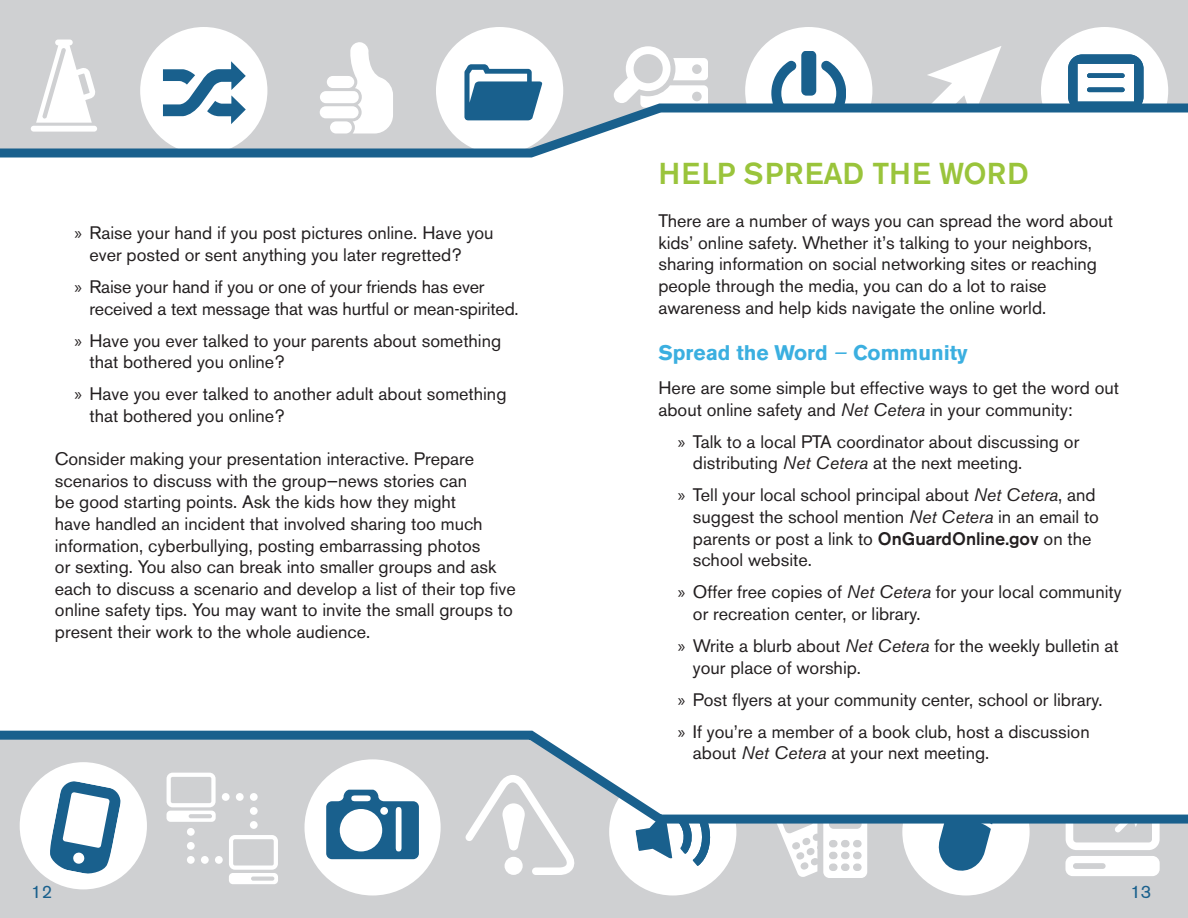
<style>
.page{position:relative;width:1188px;height:918px;background:#fff}
.page>*{position:absolute;margin:0;border:0;box-sizing:border-box;transform-origin:0 0}
.t1{font:500 30px "Akzidenz Grotesk BE";letter-spacing:.02em;color:#9ac43b}
.t2{font:700 21px "Akzidenz Grotesk BE";color:#3bafe0}
.t3{font:18px/21.6px "Akzidenz Grotesk BE";color:#231f20}
.t4{font:18px "Akzidenz Grotesk BE";color:#19608d}
.s1{font-family:"Myriad Pro"}
.s2{font-weight:400;font-style:italic}
.s3{font-style:italic}
.s4{font-weight:500}
</style>
<div class="page">
<div style="left:0;top:0;width:1188px;height:196px;background:#cfd0d2"></div>
<div style="left:0;top:736px;width:1188px;height:182px;background:#cfd0d2"></div>
<svg style="left:350px;top:42px;width:43px;height:57px"></svg>
<div style="left:320px;top:91px;width:39px;height:12px;background:#fff;border-radius:6px"></div>
<div style="left:327px;top:76px;width:27px;height:12px;background:#fff;border-radius:6px"></div>
<div style="left:140px;top:27px;width:127px;height:127px;background:#fff;border-radius:50%"></div>
<div style="left:436px;top:27px;width:127px;height:127px;background:#fff;border-radius:50%"></div>
<svg style="left:163px;top:61px;width:83px;height:38px"></svg>
<svg style="left:43px;top:40px;width:52px;height:59px"></svg>
<svg style="left:927px;top:46px;width:75px;height:53px"></svg>
<div style="left:745px;top:27px;width:127px;height:127px;background:#fff;border-radius:50%"></div>
<svg style="left:771px;top:51px;width:75px;height:48px"></svg>
<div style="left:1041px;top:27px;width:127px;height:127px;background:#fff;border-radius:50%"></div>
<svg style="left:1068px;top:54px;width:76px;height:45px"></svg>
<svg style="left:1065px;top:828px;width:95px;height:48px"></svg>
<svg style="left:779px;top:828px;width:38px;height:49px"></svg>
<svg style="left:823px;top:828px;width:44px;height:50px"></svg>
<div style="left:902px;top:768px;width:128px;height:128px;background:#fff;border-radius:50%"></div>
<svg style="left:938px;top:828px;width:53px;height:43px"></svg>
<div style="left:609px;top:768px;width:127px;height:128px;background:#fff;border-radius:50%"></div>
<svg style="left:635px;top:828px;width:76px;height:38px"></svg>
<svg style="left:465px;top:828px;width:110px;height:47px"></svg>
<div style="left:20px;top:762px;width:127px;height:127px;background:#fff;border-radius:50%"></div>
<svg style="left:229px;top:835px;width:49px;height:49px"></svg>
<div style="left:187px;top:828px;width:8px;height:8px;background:#fff;border-radius:50%"></div>
<div style="left:187px;top:842px;width:8px;height:8px;background:#fff;border-radius:50%"></div>
<div style="left:187px;top:856px;width:8px;height:8px;background:#fff;border-radius:50%"></div>
<div style="left:201px;top:856px;width:8px;height:8px;background:#fff;border-radius:50%"></div>
<div style="left:215px;top:856px;width:8px;height:8px;background:#fff;border-radius:50%"></div>
<svg style="left:50px;top:828px;width:72px;height:51px"></svg>
<div style="left:305px;top:759px;width:136px;height:137px;background:#fff;border-radius:50%"></div>
<svg style="left:326px;top:828px;width:93px;height:32px"></svg>
<div style="left:0;top:152px;width:530px;height:85px;background:#fff"></div>
<div style="left:658px;top:108px;width:530px;height:120px;background:#fff"></div>
<svg style="left:464px;top:46px;width:244px;height:150px"></svg>
<svg style="left:0;top:99px;width:1188px;height:63px"></svg>
<svg style="left:0;top:730px;width:1188px;height:98px"></svg>
<p class="t3" style="left:89px;top:222px;width:406px;text-indent:-15px"><span class="s1">»</span> Raise your hand if you post pictures online. Have you ever posted or sent anything you later regretted?</p>
<p class="t3" style="left:89px;top:276px;width:431px;text-indent:-15px"><span class="s1">»</span> Raise your hand if you or one of your friends has ever received a text message that was hurtful or mean-spirited.</p>
<p class="t3" style="left:89px;top:330px;width:413px;text-indent:-15px"><span class="s1">»</span> Have you ever talked to your parents about something that bothered you online?</p>
<p class="t3" style="left:89px;top:383px;width:419px;text-indent:-15px"><span class="s1">»</span> Have you ever talked to another adult about something that bothered you online?</p>
<p class="t3" style="left:55px;top:448px;width:462px">Consider making your presentation interactive. Prepare scenarios to discuss with the group—news stories can<br>be good starting points. Ask the kids how they might<br>have handled an incident that involved sharing too much information, cyberbullying, posting embarrassing photos<br>or sexting. You also can break into smaller groups and ask each to discuss a scenario and develop a list of their top five online safety tips. You may want to invite the small groups to present their work to the whole audience.</p>
<h1 class="t1" style="left:658px;top:155px;width:372px">HELP SPREAD THE WORD</h1>
<p class="t3" style="left:658px;top:210px;width:456px">There are a number of ways you can spread the word about kids’ online safety. Whether it’s talking to your neighbors, sharing information on social networking sites or reaching people through the media, you can do a lot to raise awareness and help kids navigate the online world.</p>
<p class="t2" style="left:658px;top:341px;width:311px">Spread the Word <span class="s2">—</span> Community</p>
<p class="t3" style="left:658px;top:377px;width:462px">Here are some simple but effective ways to get the word out about online safety and <span class="s3">Net Cetera</span> in your community:</p>
<p class="t3" style="left:693px;top:431px;width:388px;text-indent:-15px"><span class="s1">»</span> Talk to a local PTA coordinator about discussing or distributing <span class="s3">Net Cetera</span> at the next meeting.</p>
<p class="t3" style="left:693px;top:484px;width:408px;text-indent:-15px"><span class="s1">»</span> Tell your local school principal about <span class="s3">Net Cetera</span>, and suggest the school mention <span class="s3">Net Cetera</span> in an email to parents or post a link to <span class="s4">OnGuardOnline.gov</span> on the school website.</p>
<p class="t3" style="left:693px;top:581px;width:430px;text-indent:-15px"><span class="s1">»</span> Offer free copies of <span class="s3">Net Cetera</span> for your local community or recreation center, or library.</p>
<p class="t3" style="left:693px;top:635px;width:427px;text-indent:-15px"><span class="s1">»</span> Write a blurb about <span class="s3">Net Cetera</span> for the weekly bulletin at your place of worship.</p>
<p class="t3" style="left:678px;top:683px;width:426px;line-height:32.1px"><span class="s1">»</span> Post flyers at your community center, school or library. <span class="s1">»</span> If you’re a member of a book club, host a discussion</p>
<p class="t3" style="left:693px;top:742px;width:298px">about <span class="s3">Net Cetera</span> at your next meeting.</p>
<p class="t4" style="left:31px;top:881px;width:22px">12</p>
<p class="t4" style="left:1130px;top:881px;width:22px">13</p>
</div>
